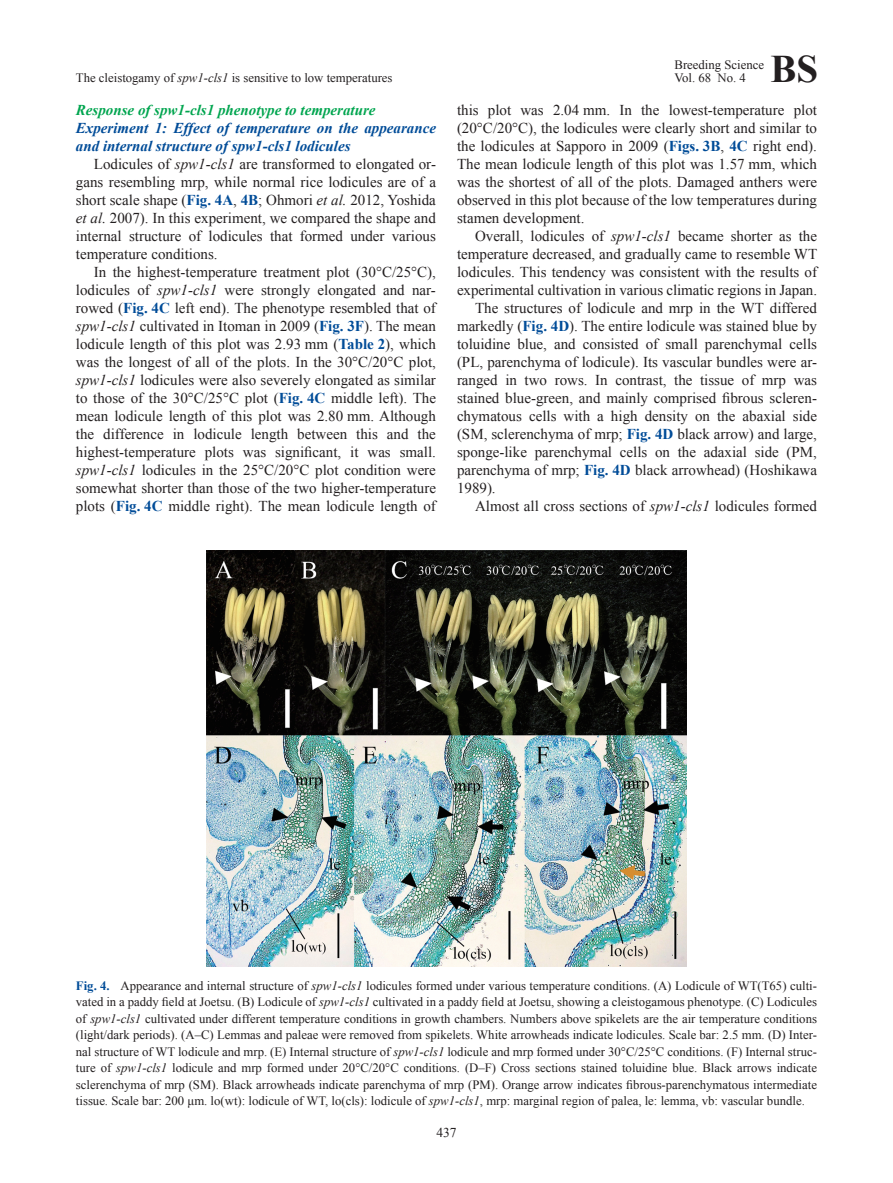
<style>
.page{position:relative;width:893px;height:1183px;background:#fff}
.page>*{position:absolute;margin:0;border:0;box-sizing:border-box;transform-origin:0 0}
.t1{font:700 39px "Times New Roman";color:#231f20}
.t2{font:15px/18px "Times New Roman";color:#231f20;text-align:justify}
.t3{font:italic 700 15px/18px "Times New Roman";color:#014c98}
.t4{font:italic 700 15px "Times New Roman";color:#00a54f}
.t5{font:13.5px "Times New Roman";color:#231f20}
.t6{font:12.75px/16.5px "Times New Roman";color:#231f20;text-align:justify}
.s1{font-style:italic}
.s2{font-weight:700;color:#014c98}
</style>
<div class="page">
<img style="left:207px;top:550px;width:479px;height:416px">
<p class="t6" style="left:76px;top:69px;width:318px">The cleistogamy of <span class="s1">spw1-cls1</span> is sensitive to low temperatures</p>
<p class="t4" style="left:76px;top:99px;width:301px">Response of spw1-cls1 phenotype to temperature</p>
<p class="t3" style="left:76px;top:118px;width:362px">Experiment 1: Effect of temperature on the appearance and internal structure of spw1-cls1 lodicules</p>
<p class="t2" style="left:76px;top:154px;width:362px;text-indent:18px">Lodicules of <span class="s1">spw1-cls1</span> are transformed to elongated or&shy;gans resembling mrp, while normal rice lodicules are of a short scale shape (<span class="s2">Fig. 4A</span>, <span class="s2">4B</span>; Ohmori <span class="s1">et al.</span> 2012, Yoshida <span class="s1">et al.</span> 2007). In this experiment, we compared the shape and internal structure of lodicules that formed under various temperature conditions.</p>
<p class="t2" style="left:76px;top:262px;width:362px;text-indent:18px">In the highest-temperature treatment plot (30°C/25°C), lodicules of <span class="s1">spw1-cls1</span> were strongly elongated and nar&shy;rowed (<span class="s2">Fig. 4C</span> left end). The phenotype resembled that of <span class="s1">spw1-cls1</span> cultivated in Itoman in 2009 (<span class="s2">Fig. 3F</span>). The mean lodicule length of this plot was 2.93 mm (<span class="s2">Table 2</span>), which was the longest of all of the plots. In the 30°C/20°C plot, <span class="s1">spw1-cls1</span> lodicules were also severely elongated as similar to those of the 30°C/25°C plot (<span class="s2">Fig. 4C</span> middle left). The mean lodicule length of this plot was 2.80 mm. Although the difference in lodicule length between this and the highest-temperature plots was significant, it was small. <span class="s1">spw1-cls1</span> lodicules in the 25°C/20°C plot condition were somewhat shorter than those of the two higher-temperature plots (<span class="s2">Fig. 4C</span> middle right). The mean lodicule length of</p>
<h1 class="t1" style="left:770px;top:42px;width:49px">BS</h1>
<p class="t6" style="left:674px;top:58px;width:91px;line-height:12.8px">Breeding Science<br>Vol. 68 No. 4</p>
<p class="t2" style="left:457px;top:100px;width:362px">this plot was 2.04 mm. In the lowest-temperature plot (20°C/20°C), the lodicules were clearly short and similar to the lodicules at Sapporo in 2009 (<span class="s2">Figs. 3B</span>, <span class="s2">4C</span> right end).<br>The mean lodicule length of this plot was 1.57 mm, which was the shortest of all of the plots. Damaged anthers were observed in this plot because of the low temperatures during stamen development.</p>
<p class="t2" style="left:475px;top:226px;width:343px">Overall, lodicules of <span class="s1">spw1-cls1</span> became shorter as the</p>
<p class="t2" style="left:457px;top:244px;width:362px">temperature decreased, and gradually came to resemble WT</p>
<p class="t2" style="left:457px;top:262px;width:362px">lodicules. This tendency was consistent with the results of</p>
<p class="t2" style="left:457px;top:280px;width:362px">experimental cultivation in various climatic regions in Japan.</p>
<p class="t2" style="left:475px;top:298px;width:344px">The structures of lodicule and mrp in the WT differed</p>
<p class="t2" style="left:457px;top:316px;width:362px">markedly (<span class="s2">Fig. 4D</span>). The entire lodicule was stained blue by</p>
<p class="t2" style="left:457px;top:334px;width:362px">toluidine blue, and consisted of small parenchymal cells</p>
<p class="t2" style="left:457px;top:352px;width:362px">(PL, parenchyma of lodicule). Its vascular bundles were ar-</p>
<p class="t2" style="left:457px;top:370px;width:361px">ranged in two rows. In contrast, the tissue of mrp was</p>
<p class="t2" style="left:457px;top:388px;width:362px">stained blue-green, and mainly comprised fibrous scleren-</p>
<p class="t2" style="left:457px;top:406px;width:362px">chymatous cells with a high density on the abaxial side</p>
<p class="t2" style="left:457px;top:424px;width:362px">(SM, sclerenchyma of mrp; <span class="s2">Fig. 4D</span> black arrow) and large,</p>
<p class="t2" style="left:457px;top:442px;width:361px">sponge-like parenchymal cells on the adaxial side (PM,</p>
<p class="t2" style="left:457px;top:460px;width:362px">parenchyma of mrp; <span class="s2">Fig. 4D</span> black arrowhead) (Hoshikawa</p>
<p class="t2" style="left:457px;top:478px;width:40px">1989).</p>
<p class="t2" style="left:475px;top:496px;width:344px">Almost all cross sections of <span class="s1">spw1-cls1</span> lodicules formed</p>
<p class="t6" style="left:76px;top:976px;width:743px"><span class="s2">Fig. 4.</span> Appearance and internal structure of <span class="s1">spw1-cls1</span> lodicules formed under various temperature conditions. (A) Lodicule of WT(T65) culti&shy;vated in a paddy field at Joetsu. (B) Lodicule of <span class="s1">spw1-cls1</span> cultivated in a paddy field at Joetsu, showing a cleistogamous phenotype. (C) Lodicules of <span class="s1">spw1-cls1</span> cultivated under different temperature conditions in growth chambers. Numbers above spikelets are the air temperature conditions (light/dark periods). (A–C) Lemmas and paleae were removed from spikelets. White arrowheads indicate lodicules. Scale bar: 2.5 mm. (D) Inter&shy;nal structure of WT lodicule and mrp. (E) Internal structure of <span class="s1">spw1-cls1</span> lodicule and mrp formed under 30°C/25°C conditions. (F) Internal struc&shy;ture of <span class="s1">spw1-cls1</span> lodicule and mrp formed under 20°C/20°C conditions. (D–F) Cross sections stained toluidine blue. Black arrows indicate sclerenchyma of mrp (SM). Black arrowheads indicate parenchyma of mrp (PM). Orange arrow indicates fibrous-parenchymatous intermediate tissue. Scale bar: 200 μm. lo(wt): lodicule of WT, lo(cls): lodicule of <span class="s1">spw1-cls1</span>, mrp: marginal region of palea, le: lemma, vb: vascular bundle.</p>
<p class="t5" style="left:436px;top:1123px;width:22px">437</p>
</div>
